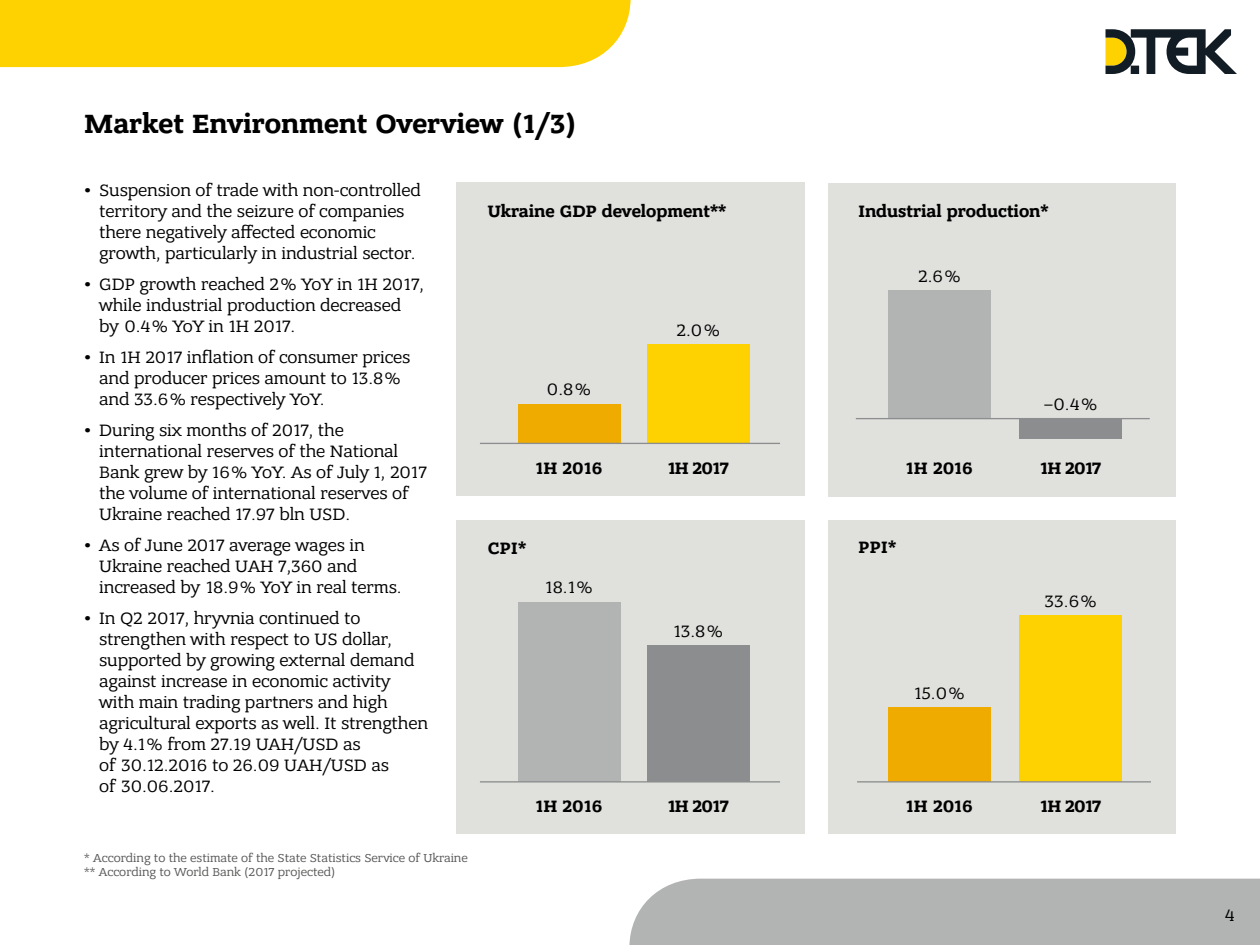
<style>
.page{position:relative;width:1260px;height:945px;background:#fff}
.page>*{position:absolute;margin:0;border:0;box-sizing:border-box;transform-origin:0 0}
.t1{font:700 28px "Bandera Pro";color:#000}
.t2{font:17.5px/21px "Bandera Pro";letter-spacing:-.005em;color:#000}
.t3{font:700 17.5px "Bandera Pro";color:#000}
.t4{font:12.25px/14px "Bandera Pro";color:#575756}
.s1{font-weight:700}
</style>
<div class="page">
<div style="left:629px;top:879px;width:631px;height:66px;background:#b2b4b3"></div>
<svg style="left:1106px;top:29px;width:131px;height:45px"></svg>
<div style="left:0;top:0;width:631px;height:67px;background:#fed100"></div>
<div style="left:456px;top:183px;width:348px;height:313px;background:#e0e1dd"></div>
<div style="left:456px;top:520px;width:348px;height:313px;background:#e0e1dd"></div>
<div style="left:828px;top:183px;width:348px;height:313px;background:#e0e1dd"></div>
<div style="left:828px;top:520px;width:348px;height:313px;background:#e0e1dd"></div>
<div style="left:518px;top:404px;width:102px;height:40px;background:#f0ab00"></div>
<div style="left:518px;top:602px;width:102px;height:180px;background:#b2b4b3"></div>
<div style="left:888px;top:290px;width:103px;height:129px;background:#b2b4b3"></div>
<div style="left:888px;top:707px;width:103px;height:75px;background:#f0ab00"></div>
<div style="left:647px;top:345px;width:102px;height:99px;background:#fed100"></div>
<div style="left:647px;top:645px;width:102px;height:137px;background:#8b8d8e"></div>
<div style="left:1020px;top:419px;width:102px;height:20px;background:#8b8d8e"></div>
<div style="left:1020px;top:615px;width:102px;height:167px;background:#fed100"></div>
<hr style="left:480px;top:781px;width:300px;height:2px;background:#8b8d8e">
<hr style="left:857px;top:781px;width:294px;height:2px;background:#8b8d8e">
<hr style="left:856px;top:418px;width:294px;height:1px;background:#8b8d8e">
<hr style="left:480px;top:443px;width:300px;height:1px;background:#8b8d8e">
<h1 class="t1" style="left:84px;top:106px;width:494px">Market Environment Overview (1/3)</h1>
<p class="t2" style="left:99px;top:180px;width:323px;text-indent:-15px"><span class="s1">•</span> Suspension of trade with non-controlled territory and the seizure of companies there negatively affected economic growth, particularly in industrial sector.</p>
<p class="t2" style="left:99px;top:274px;width:326px;text-indent:-15px"><span class="s1">•</span> GDP growth reached 2% YoY in 1H 2017, while industrial production decreased by 0.4% YoY in 1H 2017.</p>
<p class="t2" style="left:99px;top:347px;width:313px;text-indent:-15px"><span class="s1">•</span> In 1H 2017 inflation of consumer prices and producer prices amount to 13.8% and 33.6% respectively YoY.</p>
<p class="t2" style="left:99px;top:420px;width:329px;text-indent:-15px"><span class="s1">•</span> During six months of 2017, the international reserves of the National Bank grew by 16% YoY. As of July 1, 2017 the volume of international reserves of Ukraine reached 17.97 bln USD.</p>
<p class="t2" style="left:99px;top:534px;width:304px;text-indent:-15px"><span class="s1">•</span> As of June 2017 average wages in<br>Ukraine reached UAH 7,360 and increased by 18.9% YoY in real terms.</p>
<p class="t2" style="left:99px;top:607px;width:330px;text-indent:-15px"><span class="s1">•</span> In Q2 2017, hryvnia continued to strengthen with respect to US dollar, supported by growing external demand against increase in economic activity with main trading partners and high agricultural exports as well. It strengthen by 4.1% from 27.19 UAH/USD as<br>of 30.12.2016 to 26.09 UAH/USD as<br>of 30.06.2017.</p>
<p class="t4" style="left:84px;top:851px;width:385px">* Аccording to the estimate of the State Statistics Service of Ukraine ** Аccording to World Bank (2017 projected)</p>
<p class="t3" style="left:488px;top:200px;width:240px">Ukraine GDP development**</p>
<p class="t2" style="left:547px;top:379px;width:46px">0.8%</p>
<p class="t3" style="left:536px;top:457px;width:68px">1H 2016</p>
<p class="t3" style="left:488px;top:538px;width:40px">CPI*</p>
<p class="t2" style="left:545px;top:577px;width:49px">18.1%</p>
<p class="t3" style="left:536px;top:796px;width:68px">1H 2016</p>
<p class="t2" style="left:676px;top:320px;width:45px">2.0%</p>
<p class="t3" style="left:668px;top:457px;width:63px">1H 2017</p>
<p class="t2" style="left:673px;top:621px;width:51px">13.8%</p>
<p class="t3" style="left:668px;top:796px;width:63px">1H 2017</p>
<p class="t3" style="left:858px;top:200px;width:192px">Industrial production*</p>
<p class="t2" style="left:918px;top:266px;width:44px">2.6%</p>
<p class="t3" style="left:906px;top:457px;width:68px">1H 2016</p>
<p class="t3" style="left:858px;top:537px;width:39px">PPI*</p>
<p class="t2" style="left:914px;top:682px;width:52px">15.0%</p>
<p class="t3" style="left:906px;top:796px;width:68px">1H 2016</p>
<p class="t2" style="left:1044px;top:394px;width:55px">–0.4%</p>
<p class="t3" style="left:1040px;top:457px;width:63px">1H 2017</p>
<p class="t2" style="left:1045px;top:591px;width:54px">33.6%</p>
<p class="t3" style="left:1040px;top:796px;width:63px">1H 2017</p>
<p class="t2" style="left:1225px;top:904px;width:12px">4</p>
</div>
